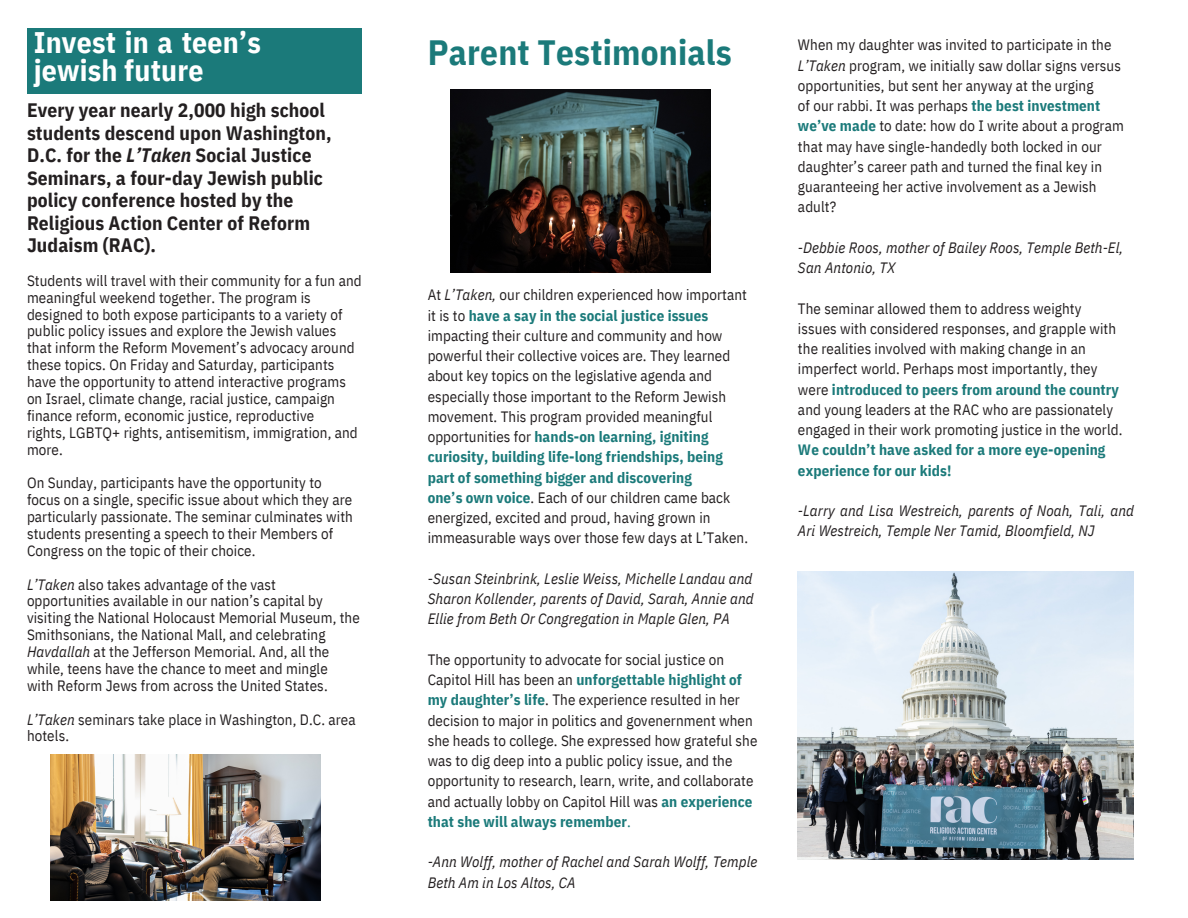
<style>
.page{position:relative;width:1188px;height:918px;background:#fff}
.page>*{position:absolute;margin:0;border:0;box-sizing:border-box;transform-origin:0 0}
.t1{font:700 35.1px "IBM Plex Sans Cond";letter-spacing:.005em;color:#1b7a7a}
.t2{font:700 29.7px/28.2px "IBM Plex Sans Cond";letter-spacing:.005em;color:#fff}
.t3{font:700 19.5px/22.5px "IBM Plex Sans Cond";letter-spacing:.005em;color:#231f20}
.t4{font:15px/20.2px "IBM Plex Sans Cond";letter-spacing:.005em;color:#231f20}
.t5{font:italic 15px/20.2px "IBM Plex Sans Cond";letter-spacing:.005em;color:#231f20}
.t6{font:700 15px/20.2px "IBM Plex Sans Cond";letter-spacing:.005em;color:#1b7a7a}
.s1{font-style:italic}
.s2{font-weight:700;color:#1b7a7a}
.s3{font-style:normal}
.s4{color:#1b7a7a}
.s5{font-weight:400;color:#231f20}
</style>
<div class="page">
<div style="left:27px;top:29px;width:334px;height:65px;background:#1b7a7a"></div>
<img style="left:451px;top:89px;width:260px;height:183px">
<img style="left:798px;top:571px;width:335px;height:288px">
<img style="left:51px;top:755px;width:270px;height:145px">
<p class="t2" style="left:34px;top:28px;width:229px">Invest in a teen’s jewish future</p>
<p class="t3" style="left:27px;top:99px;width:306px">Every year nearly 2,000 high school students descend upon Washington,<br>D.C. for the <span class="s1">L’Taken</span> Social Justice<br>Seminars, a four-day Jewish public policy conference hosted by the<br>Religious Action Center of Reform<br>Judaism (RAC).</p>
<p class="t4" style="left:27px;top:272px;width:336px;line-height:16.8px">Students will travel with their community for a fun and meaningful weekend together. The program is designed to both expose participants to a variety of public policy issues and explore the Jewish values</p>
<p class="t4" style="left:27px;top:339px;width:329px;line-height:16.8px">that inform the Reform Movement’s advocacy around these topics. On Friday and Saturday, participants have the opportunity to attend interactive programs on Israel, climate change, racial justice, campaign finance reform, economic justice, reproductive</p>
<p class="t4" style="left:27px;top:424px;width:332px;line-height:16.8px">rights, LGBTQ+ rights, antisemitism, immigration, and more.</p>
<p class="t4" style="left:27px;top:473px;width:296px">On Sunday, participants have the opportunity to</p>
<p class="t4" style="left:27px;top:491px;width:327px;line-height:16.8px">focus on a single, specific issue about which they are particularly passionate. The seminar culminates with students presenting a speech to their Members of Congress on the topic of their choice.</p>
<p class="t4" style="left:27px;top:574px;width:251px"><span class="s1">L’Taken</span> also takes advantage of the vast</p>
<p class="t4" style="left:27px;top:592px;width:334px;line-height:16.8px">opportunities available in our nation’s capital by visiting the National Holocaust Memorial Museum, the Smithsonians, the National Mall, and celebrating <span class="s1">Havdallah</span> at the Jefferson Memorial. And, all the while, teens have the chance to meet and mingle</p>
<p class="t4" style="left:27px;top:675px;width:302px">with Reform Jews from across the United States.</p>
<h1 class="t4" style="left:27px;top:711px;width:330px;line-height:16.8px"><span class="s1">L’Taken</span> seminars take place in Washington, D.C. area hotels.</h1>
<p class="t1" style="left:428px;top:29px;width:306px">Parent Testimonials</p>
<p class="t4" style="left:428px;top:285px;width:321px">At <span class="s1">L’Taken,</span> our children experienced how important</p>
<p class="t4" style="left:428px;top:305px;width:304px">it is to <span class="s2">have a say in the social justice issues </span>impacting their culture and community and how powerful their collective voices are. They learned about key topics on the legislative agenda and especially those important to the Reform Jewish movement. This program provided meaningful opportunities for <span class="s2">hands-on learning, igniting curiosity, building life-long friendships, being</span></p>
<p class="t6" style="left:428px;top:467px;width:266px">part of something bigger and discovering</p>
<p class="t4" style="left:428px;top:487px;width:322px"><span class="s2">one’s own voice</span>. Each of our children came back energized, excited and proud, having grown in immeasurable ways over those few days at L’Taken.</p>
<p class="t5" style="left:428px;top:568px;width:328px;text-align:justify"><span class="s3">-</span>Susan Steinbrink, Leslie Weiss, Michelle Landau and Sharon Kollender, parents of David, Sarah, Annie and Ellie from Beth Or Congregation in Maple Glen, PA</p>
<p class="t4" style="left:428px;top:649px;width:331px">The opportunity to advocate for social justice on Capitol Hill has been an <span class="s2">unforgettable highlight of my daughter’s life</span>. The experience resulted in her decision to major in politics and govenernment when she heads to college. She expressed how grateful she was to dig deep into a public policy issue, and the opportunity to research, learn, write, and collaborate and actually lobby on Capitol Hill was <span class="s2">an experience that she will always remember</span><span class="s4">.</span></p>
<p class="t5" style="left:428px;top:852px;width:331px">-Ann Wolff, mother of Rachel and Sarah Wolff, Temple<br>Beth Am in Los Altos, CA</p>
<p class="t4" style="left:798px;top:35px;width:324px">When my daughter was invited to participate in the<br><span class="s1">L’Taken</span> program, we initially saw dollar signs versus opportunities, but sent her anyway at the urging</p>
<p class="t4" style="left:798px;top:95px;width:327px">of our rabbi. It was perhaps <span class="s2">the best investment we’ve made</span> to date: how do I write about a program that may have single-handedly both locked in our daughter’s career path and turned the final key in guaranteeing her active involvement as a Jewish adult?</p>
<p class="t5" style="left:798px;top:237px;width:327px">-Debbie Roos, mother of Bailey Roos, Temple Beth-El,</p>
<p class="t5" style="left:798px;top:257px;width:99px">San Antonio, TX</p>
<p class="t4" style="left:798px;top:298px;width:285px">The seminar allowed them to address weighty</p>
<p class="t4" style="left:798px;top:318px;width:320px">issues with considered responses, and grapple with the realities involved with making change in an imperfect world. Perhaps most importantly, they</p>
<p class="t6" style="left:798px;top:379px;width:326px"><span class="s5">were</span> introduced to peers from around the country <span class="s5">and young leaders at the RAC who are passionately engaged in their work promoting justice in the world.<br></span>We couldn’t have asked for a more eye-opening experience for our kids!</p>
<p class="t5" style="left:798px;top:500px;width:338px">-Larry and Lisa Westreich, parents of Noah, Tali, and<br>Ari Westreich, Temple Ner Tamid, Bloomfield, NJ</p>
</div>
